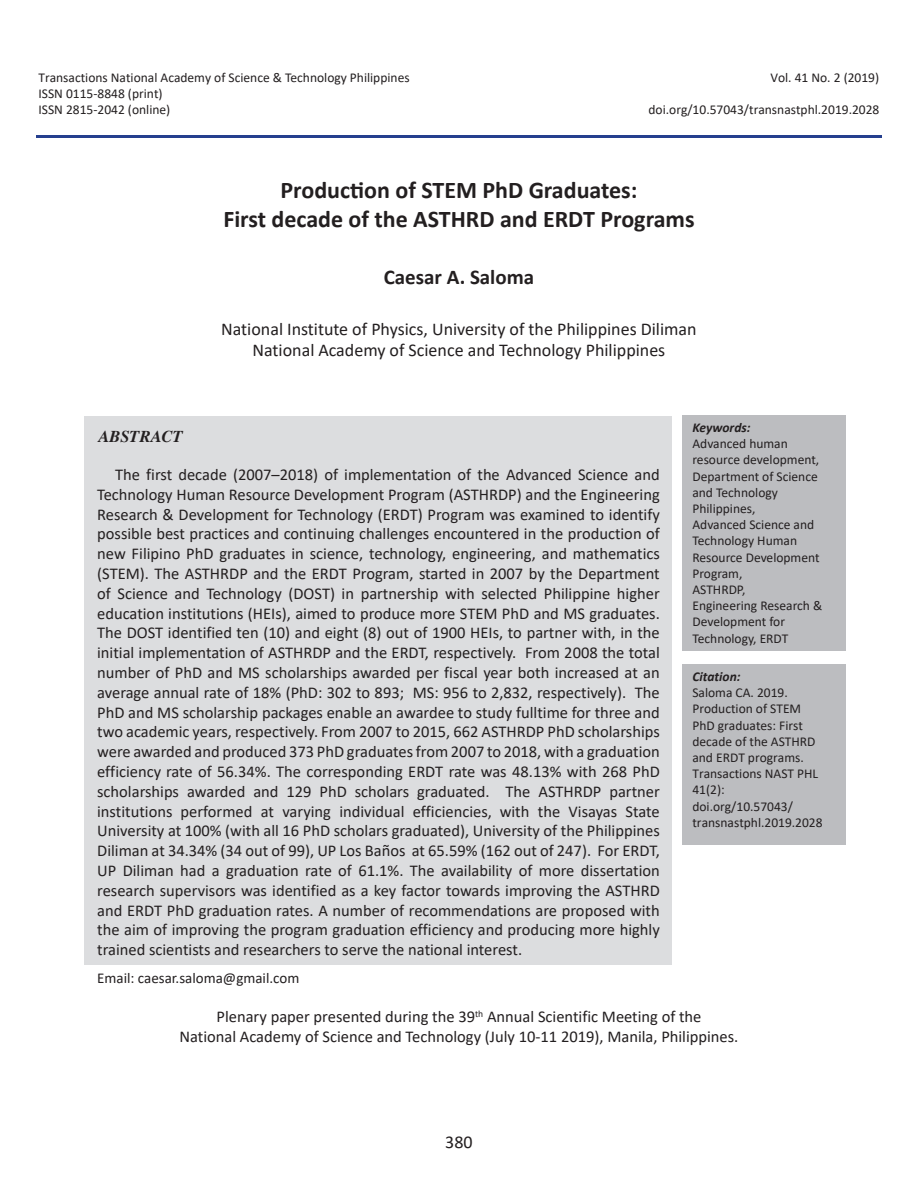
<style>
.page{position:relative;width:918px;height:1188px;background:#fff}
.page>*{position:absolute;margin:0;border:0;box-sizing:border-box;transform-origin:0 0}
.t1{font:700 24px "Calibri";color:#231f20}
.t2{font:700 21px "Calibri";color:#231f20}
.t3{font:18px "Calibri";color:#231f20}
.t4{font:16.5px/19.8px "Calibri";color:#231f20;text-align:justify}
.t5{font:italic 700 16.5px "Times";color:#231f20}
.t6{font:15px "Calibri";color:#231f20}
.t7{font:13.5px/16.2px "Calibri";color:#231f20}
.t8{font:italic 700 13.5px "Calibri";color:#231f20}
.s1{color:#fff}
.s2{font-weight:700;font-style:italic}
</style>
<div class="page">
<hr style="left:36px;top:135px;width:846px;height:3px;background:#253f8e">
<div style="left:84px;top:416px;width:587px;height:549px;background:#dcdddf"></div>
<div style="left:682px;top:415px;width:164px;height:236px;background:#bcbdc0"></div>
<div style="left:682px;top:664px;width:164px;height:181px;background:#bcbdc0"></div>
<p class="t7" style="left:38px;top:69px;width:373px">Transactions National Academy of Science &amp; Technology Philippines<br>ISSN 0115-8848 (print)<br>ISSN 2815-2042 (online)</p>
<p class="t7" style="left:770px;top:69px;width:110px">Vol. 41 No. 2 (2019)</p>
<p class="t7" style="left:606px;top:101px;width:275px"><span class="s1">https://</span>doi.org/10.57043/transnastphl.2019.2028</p>
<p class="t1" style="left:280px;top:173px;width:359px">Production of STEM PhD Graduates:</p>
<p class="t1" style="left:223px;top:202px;width:473px">First decade of the ASTHRD and ERDT Programs</p>
<p class="t2" style="left:384px;top:263px;width:152px">Caesar A. Saloma</p>
<p class="t3" style="left:221px;top:316px;width:477px">National Institute of Physics, University of the Philippines Diliman</p>
<p class="t3" style="left:253px;top:338px;width:414px">National Academy of Science and Technology Philippines</p>
<p class="t5" style="left:98px;top:421px;width:86px">ABSTRACT</p>
<p class="t4" style="left:97px;top:464px;width:564px;text-indent:18px">The first decade (2007–2018) of implementation of the Advanced Science and Technology Human Resource Development Program (ASTHRDP) and the Engineering Research &amp; Development for Technology (ERDT) Program was examined to identify possible best practices and continuing challenges encountered in the production of new Filipino PhD graduates in science, technology, engineering, and mathematics (STEM). The ASTHRDP and the ERDT Program, started in 2007 by the Department of Science and Technology (DOST) in partnership with selected Philippine higher education institutions (HEIs), aimed to produce more STEM PhD and MS graduates.<br>The DOST identified ten (10) and eight (8) out of 1900 HEIs, to partner with, in the initial implementation of ASTHRDP and the ERDT, respectively. From 2008 the total number of PhD and MS scholarships awarded per fiscal year both increased at an average annual rate of 18% (PhD: 302 to 893; MS: 956 to 2,832, respectively). The PhD and MS scholarship packages enable an awardee to study fulltime for three and two academic years, respectively. From 2007 to 2015, 662 ASTHRDP PhD scholarships were awarded and produced 373 PhD graduates from 2007 to 2018, with a graduation efficiency rate of 56.34%. The corresponding ERDT rate was 48.13% with 268 PhD scholarships awarded and 129 PhD scholars graduated. The ASTHRDP partner institutions performed at varying individual efficiencies, with the Visayas State University at 100% (with all 16 PhD scholars graduated), University of the Philippines Diliman at 34.34% (34 out of 99), UP Los Baños at 65.59% (162 out of 247). For ERDT, UP Diliman had a graduation rate of 61.1%. The availability of more dissertation research supervisors was identified as a key factor towards improving the ASTHRD and ERDT PhD graduation rates. A number of recommendations are proposed with the aim of improving the program graduation efficiency and producing more highly trained scientists and researchers to serve the national interest.</p>
<p class="t8" style="left:692px;top:419px;width:60px">Keywords:</p>
<p class="t7" style="left:692px;top:435px;width:128px">Advanced human resource development,<br>Department of Science and Technology</p>
<p class="t7" style="left:692px;top:500px;width:65px">Philippines,</p>
<p class="t7" style="left:692px;top:516px;width:129px">Advanced Science and<br>Technology Human<br>Resource Development<br>Program,</p>
<p class="t7" style="left:692px;top:581px;width:55px">ASTHRDP,</p>
<p class="t7" style="left:692px;top:597px;width:131px">Engineering Research &amp;<br>Development for</p>
<p class="t7" style="left:692px;top:630px;width:97px">Technology, ERDT</p>
<p class="t7" style="left:692px;top:668px;width:132px"><span class="s2">Citation</span><span class="s2">:<br></span>Saloma CA. 2019.<br>Production of STEM<br>PhD graduates: First decade of the ASTHRD and ERDT programs.<br>Transactions NAST PHL<br>41(2): doi.org/10.57043/ transnastphl.2019.2028</p>
<p class="t6" style="left:97px;top:968px;width:204px">Email: caesar.saloma@gmail.com</p>
<p class="t4" style="left:217px;top:1006px;width:486px">Plenary paper presented during the 39<sup>th</sup> Annual Scientific Meeting of the</p>
<p class="t4" style="left:179px;top:1026px;width:561px">National Academy of Science and Technology (July 10-11 2019), Manila, Philippines.</p>
<p class="t3" style="left:445px;top:1129px;width:29px">380</p>
</div>
